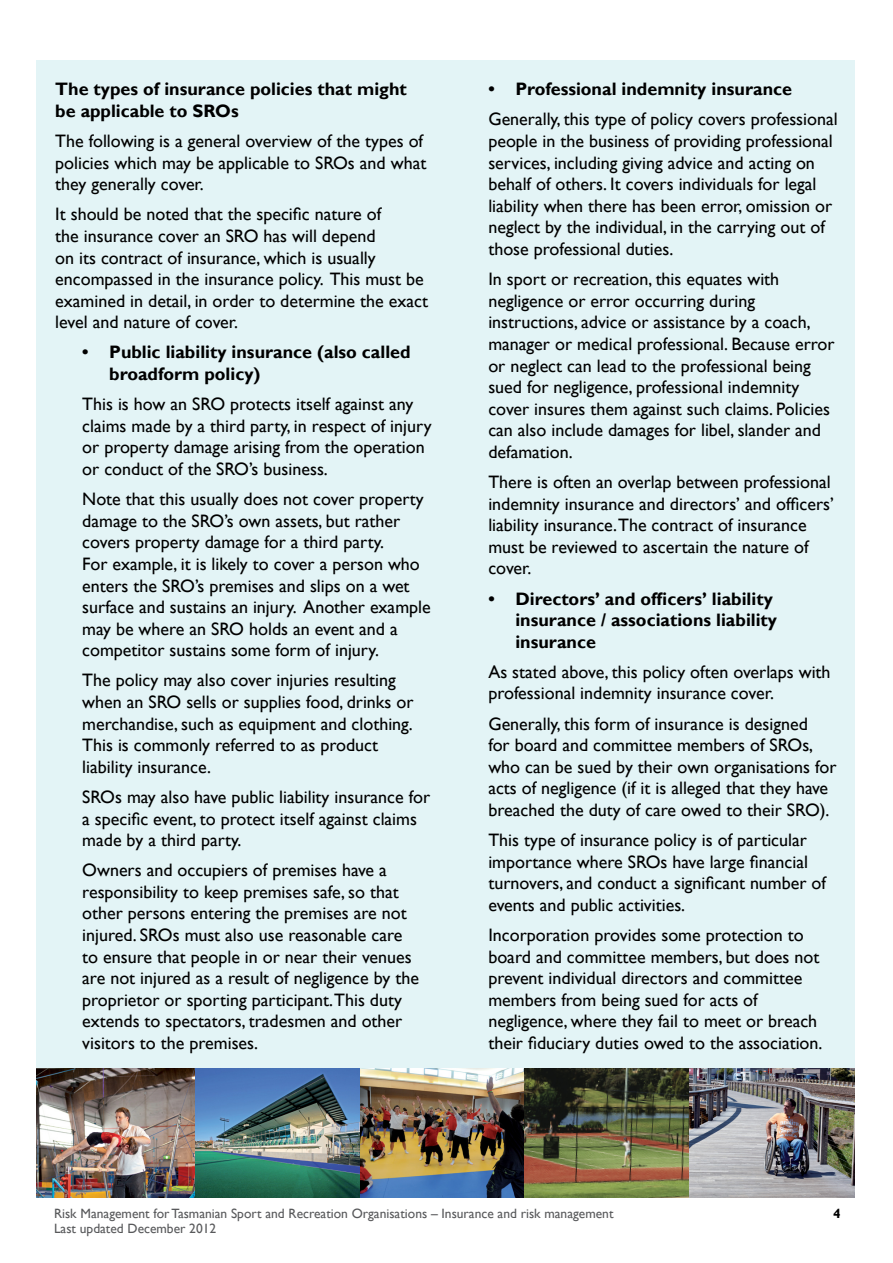
<style>
.page{position:relative;width:893px;height:1263px;background:#fff}
.page>*{position:absolute;margin:0;border:0;box-sizing:border-box;transform-origin:0 0}
.t1{font:18px/21.6px "Gill Sans";color:#000}
.t2{font:700 18px/21.6px "Gill Sans";color:#000}
.t3{font:13.5px "Gill Sans";color:#58595b}
.t4{font:700 13.5px "Gill Sans";color:#000}
</style>
<div class="page">
<div style="left:36px;top:60px;width:819px;height:1138px;background:#e3f4f6"></div>
<img style="left:36px;top:1069px;width:819px;height:129px">
<p class="t2" style="left:55px;top:79px;width:353px">The types of insurance policies that might be applicable to SROs</p>
<p class="t1" style="left:55px;top:131px;width:373px">The following is a general overview of the types of policies which may be applicable to SROs and what they generally cover.</p>
<p class="t1" style="left:55px;top:204px;width:374px">It should be noted that the specific nature of<br>the insurance cover an SRO has will depend<br>on its contract of insurance, which is usually encompassed in the insurance policy. This must be examined in detail, in order to determine the exact level and nature of cover.</p>
<p class="t2" style="left:109px;top:342px;width:303px;text-indent:-27px">• Public liability insurance (also called broadform policy)</p>
<p class="t1" style="left:82px;top:394px;width:351px">This is how an SRO protects itself against any claims made by a third party, in respect of injury or property damage arising from the operation or conduct of the SRO’s business.</p>
<p class="t1" style="left:82px;top:489px;width:350px">Note that this usually does not cover property damage to the SRO’s own assets, but rather covers property damage for a third party.<br>For example, it is likely to cover a person who enters the SRO’s premises and slips on a wet surface and sustains an injury. Another example may be where an SRO holds an event and a competitor sustains some form of injury.</p>
<p class="t1" style="left:82px;top:670px;width:333px">The policy may also cover injuries resulting when an SRO sells or supplies food, drinks or merchandise, such as equipment and clothing.<br>This is commonly referred to as product liability insurance.</p>
<p class="t1" style="left:82px;top:786px;width:349px">SROs may also have public liability insurance for a specific event, to protect itself against claims made by a third party.</p>
<p class="t1" style="left:82px;top:860px;width:338px">Owners and occupiers of premises have a responsibility to keep premises safe, so that other persons entering the premises are not injured. SROs must also use reasonable care to ensure that people in or near their venues are not injured as a result of negligence by the proprietor or sporting participant.This duty extends to spectators, tradesmen and other visitors to the premises.</p>
<p class="t2" style="left:488px;top:79px;width:305px">• Professional indemnity insurance</p>
<p class="t1" style="left:488px;top:109px;width:351px">Generally, this type of policy covers professional people in the business of providing professional services, including giving advice and acting on behalf of others. It covers individuals for legal liability when there has been error, omission or neglect by the individual, in the carrying out of those professional duties.</p>
<p class="t1" style="left:488px;top:269px;width:348px">In sport or recreation, this equates with negligence or error occurring during instructions, advice or assistance by a coach, manager or medical professional. Because error or neglect can lead to the professional being sued for negligence, professional indemnity cover insures them against such claims. Policies can also include damages for libel, slander and defamation.</p>
<p class="t1" style="left:488px;top:471px;width:347px">There is often an overlap between professional indemnity insurance and directors’ and officers’ liability insurance.The contract of insurance must be reviewed to ascertain the nature of cover.</p>
<p class="t2" style="left:515px;top:588px;width:263px;text-indent:-27px">• Directors’ and officers’ liability insurance / associations liability insurance</p>
<p class="t1" style="left:488px;top:661px;width:344px">As stated above, this policy often overlaps with professional indemnity insurance cover.</p>
<p class="t1" style="left:488px;top:713px;width:350px">Generally, this form of insurance is designed<br>for board and committee members of SROs, who can be sued by their own organisations for acts of negligence (if it is alleged that they have breached the duty of care owed to their SRO).</p>
<p class="t1" style="left:488px;top:829px;width:339px">This type of insurance policy is of particular importance where SROs have large financial turnovers, and conduct a significant number of events and public activities.</p>
<p class="t1" style="left:488px;top:924px;width:336px">Incorporation provides some protection to board and committee members, but does not prevent individual directors and committee members from being sued for acts of negligence, where they fail to meet or breach their fiduciary duties owed to the association.</p>
<p class="t3" style="left:54px;top:1206px;width:561px">Risk Management for Tasmanian Sport and Recreation Organisations – Insurance and risk management</p>
<p class="t4" style="left:833px;top:1205px;width:9px">4</p>
<p class="t3" style="left:54px;top:1221px;width:164px">Last updated December 2012</p>
</div>
